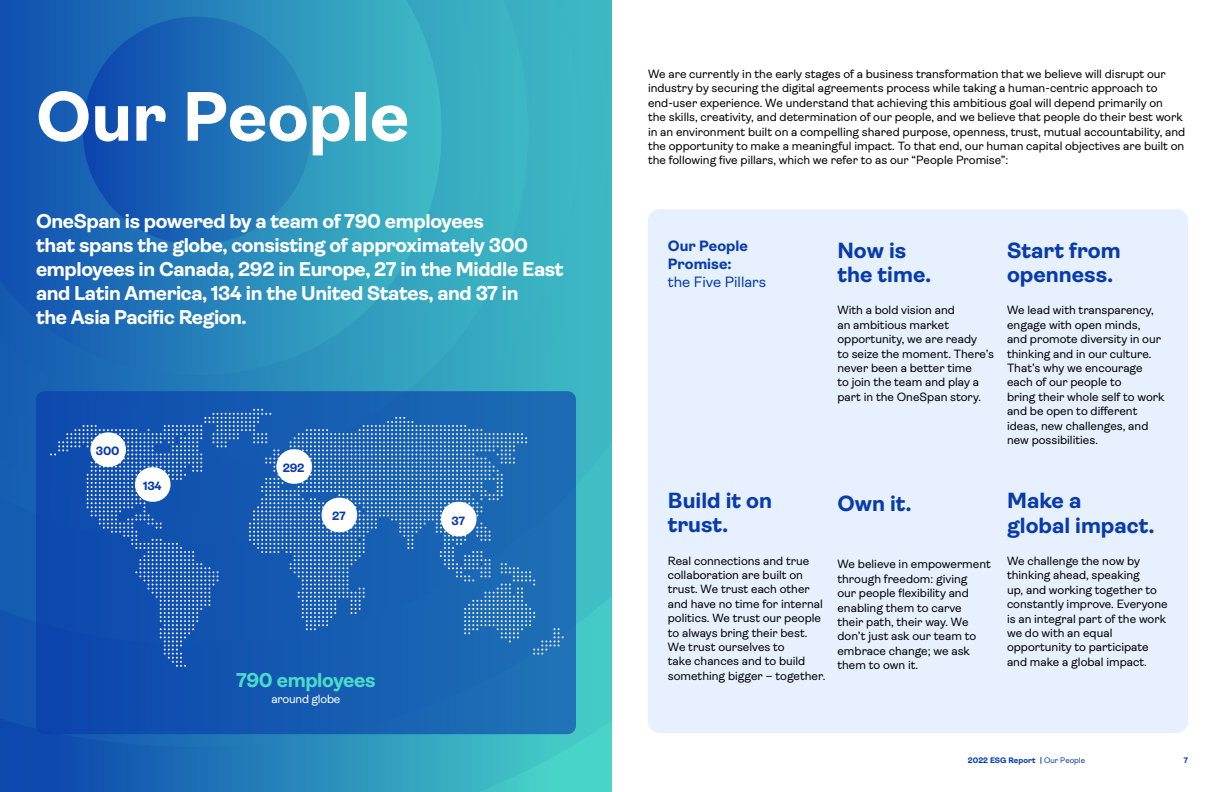
<style>
.page{position:relative;width:1224px;height:792px;background:#fff}
.page>*{position:absolute;margin:0;border:0;box-sizing:border-box;transform-origin:0 0}
.t1{font:700 70px "Ambit";color:#fff}
.t2{font:700 22px/24.4px "Ambit";color:#083bab}
.t3{font:700 20px/24px "Ambit";letter-spacing:-.02em;color:#fff}
.t4{font:700 20px "Ambit";letter-spacing:-.02em;color:#4cdbcb}
.t5{font:700 15px/18px "Ambit";color:#083bab}
.t6{font:15px "Ambit";color:#083bab}
.t7{font:12px/14.4px "Ambit";color:#000}
.t8{font:700 12px "Ambit";letter-spacing:-.02em;color:#083bab}
.t9{font:12px "Ambit";letter-spacing:-.02em;color:#fff}
.t10{font:700 8px "Ambit";color:#083bab}
.s1{font-weight:400}
</style>
<div class="page">
<svg style="left:0;top:747px;width:612px;height:45px;background:#298aba"></svg>
<svg style="left:0;top:645px;width:612px;height:102px;background:#298cba"></svg>
<svg style="left:0;top:0;width:612px;height:645px;background:#2d95bc"></svg>
<svg style="left:0;top:0;width:609px;height:543px;background:#38afc1"></svg>
<svg style="left:0;top:0;width:528px;height:462px;background:#33a2bf"></svg>
<svg style="left:0;top:0;width:442px;height:375px;background:#247eb8"></svg>
<div style="left:36px;top:391px;width:540px;height:343px;background:linear-gradient(to right,#0b44ad,#1f72b5);border-radius:9px"></div>
<div style="left:648px;top:209px;width:540px;height:524px;background:#e6f0fe;border-radius:11px"></div>
<svg style="left:50px;top:409px;width:514px;height:258px;background:#2364b5"></svg>
<div style="left:135px;top:467px;width:36px;height:35px;background:#fff;border-radius:17px"></div>
<div style="left:276px;top:449px;width:36px;height:35px;background:#fff;border-radius:17px"></div>
<div style="left:322px;top:498px;width:35px;height:34px;background:#fff;border-radius:17px"></div>
<div style="left:441px;top:502px;width:36px;height:34px;background:#fff;border-radius:17px"></div>
<div style="left:90px;top:432px;width:36px;height:35px;background:#fff;border-radius:17px"></div>
<h1 class="t1" style="left:36px;top:78px;width:375px">Our People</h1>
<h3 class="t3" style="left:36px;top:209px;width:529px">OneSpan is powered by a team of 790 employees<br>that spans the globe, consisting of approximately 300 employees in Canada, 292 in Europe, 27 in the Middle East and Latin America, 134 in the United States, and 37 in<br>the Asia Pacific Region.</h3>
<p class="t8" style="left:96px;top:444px;width:25px">300</p>
<p class="t8" style="left:143px;top:479px;width:20px">134</p>
<p class="t8" style="left:283px;top:461px;width:23px">292</p>
<p class="t8" style="left:332px;top:510px;width:15px">27</p>
<p class="t8" style="left:452px;top:514px;width:15px">37</p>
<h3 class="t4" style="left:236px;top:669px;width:141px">790 employees</h3>
<p class="t9" style="left:272px;top:692px;width:70px">around globe</p>
<p class="t7" style="left:648px;top:67px;width:539px">We are currently in the early stages of a business transformation that we believe will disrupt our industry by securing the digital agreements process while taking a human-centric approach to end-user experience. We understand that achieving this ambitious goal will depend primarily on<br>the skills, creativity, and determination of our people, and we believe that people do their best work in an environment built on a compelling shared purpose, openness, trust, mutual accountability, and the opportunity to make a meaningful impact. To that end, our human capital objectives are built on the following five pillars, which we refer to as our “People Promise”:</p>
<p class="t5" style="left:668px;top:237px;width:82px">Our People<br>Promise:</p>
<p class="t6" style="left:668px;top:274px;width:100px">the Five Pillars</p>
<h2 class="t2" style="left:837px;top:238px;width:95px">Now is the time.</h2>
<p class="t7" style="left:837px;top:303px;width:158px">With a bold vision and<br>an ambitious market opportunity, we are ready<br>to seize the moment. There’s never been a better time<br>to join the team and play a part in the OneSpan story.</p>
<h2 class="t2" style="left:1007px;top:238px;width:115px">Start from openness.</h2>
<p class="t7" style="left:1007px;top:303px;width:159px">We lead with transparency, engage with open minds,<br>and promote diversity in our thinking and in our culture.<br>That’s why we encourage each of our people to<br>bring their whole self to work and be open to different ideas, new challenges, and new possibilities.</p>
<h2 class="t2" style="left:668px;top:489px;width:106px;line-height:24px">Build it on trust.</h2>
<p class="t7" style="left:668px;top:553px;width:159px">Real connections and true collaboration are built on trust. We trust each other and have no time for internal politics. We trust our people to always bring their best.<br>We trust ourselves to<br>take chances and to build something bigger – together.</p>
<h2 class="t2" style="left:837px;top:491px;width:76px">Own it.</h2>
<p class="t7" style="left:837px;top:557px;width:155px">We believe in empowerment through freedom: giving<br>our people flexibility and enabling them to carve<br>their path, their way. We don’t just ask our team to embrace change; we ask them to own it.</p>
<h2 class="t2" style="left:1007px;top:489px;width:149px">Make a<br>global impact.</h2>
<p class="t7" style="left:1007px;top:554px;width:162px">We challenge the now by thinking ahead, speaking<br>up, and working together to constantly improve. Everyone is an integral part of the work we do with an equal opportunity to participate and make a global impact.</p>
<p class="t10" style="left:968px;top:756px;width:119px">2022 ESG Report | <span class="s1">Our People</span></p>
<p class="t10" style="left:1184px;top:756px;width:6px">7</p>
</div>
